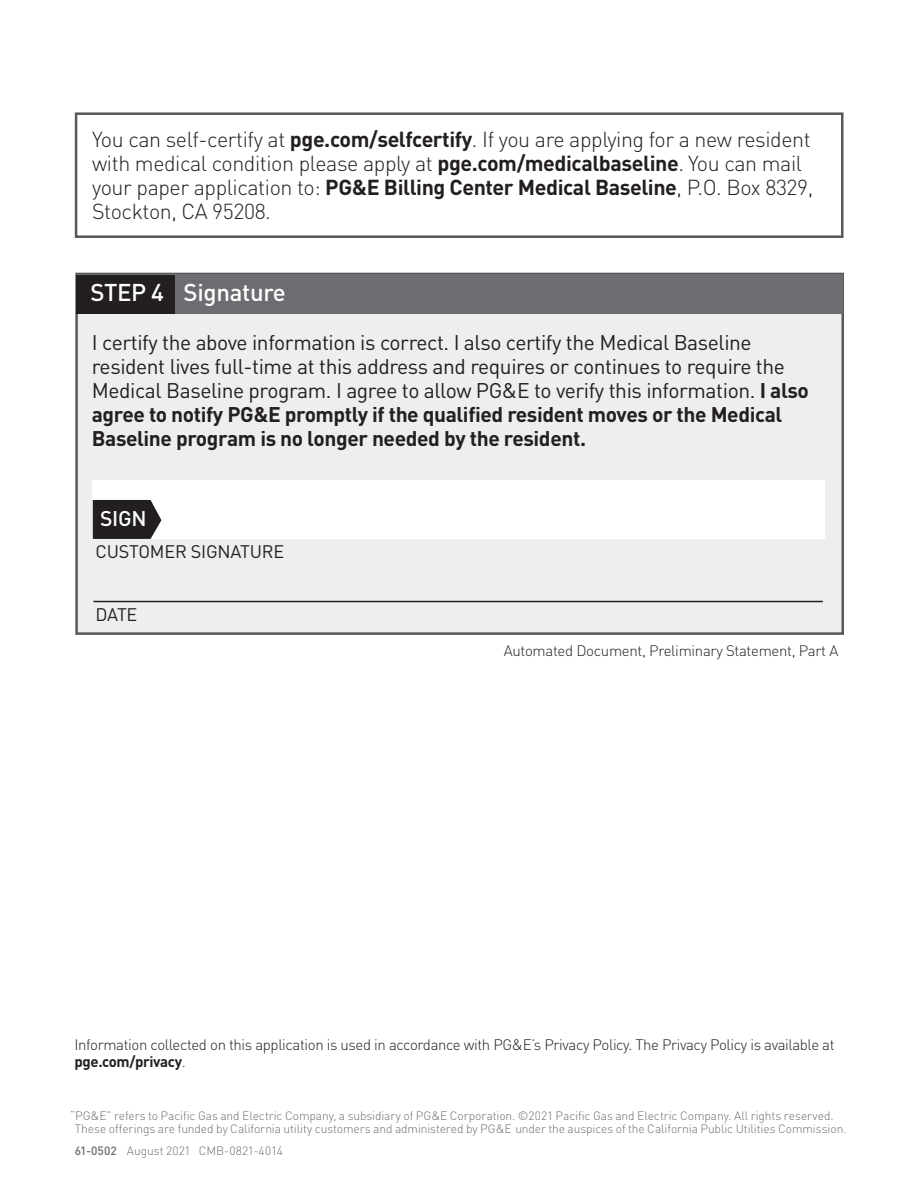
<style>
.page{position:relative;width:918px;height:1188px;background:#fff}
.page>*{position:absolute;margin:0;border:0;box-sizing:border-box;transform-origin:0 0}
.t1{font:500 24px "DIN Pro";letter-spacing:-.01em;color:#fff}
.t2{font:300 21.45px/24px "DIN Pro";letter-spacing:-.02em;color:#231f20}
.t3{font:21px/24px "DIN Pro";letter-spacing:-.02em;color:#231f20}
.t4{font:500 21px "DIN Pro";color:#fff}
.t5{font:18px "DIN Pro";letter-spacing:-.01em;color:#231f20}
.t6{font:300 15px/16.5px "DIN Pro";letter-spacing:-.025em;color:#231f20}
.t7{font:300 12px/13.5px "DIN Pro";letter-spacing:-.005em;color:#6c6d70}
.s1{font-weight:700}
.s2{font-weight:500}
</style>
<div class="page">
<div style="left:77px;top:309px;width:766px;height:325px;background:#eeeeef"></div>
<div style="left:75px;top:112px;width:769px;height:126px;border:3px solid #57585a"></div>
<hr style="left:93px;top:601px;width:730px;height:1px;background:#231f20">
<div style="left:75px;top:273px;width:769px;height:362px;border:3px solid #57585a"></div>
<div style="left:93px;top:480px;width:732px;height:59px;background:#fff"></div>
<div style="left:76px;top:274px;width:767px;height:39px;background:#6c6d70"></div>
<div style="left:76px;top:275px;width:99px;height:39px;background:#231f20"></div>
<svg style="left:93px;top:500px;width:68px;height:39px;background:#332f30"></svg>
<p class="t2" style="left:92px;top:126px;width:723px">You can self-certify at <span class="s1">pge.com/selfcertify</span>. If you are applying for a new resident with medical condition please apply at <span class="s1">pge.com/medicalbaseline</span>. You can mail your paper application to: <span class="s1">PG&amp;E Billing Center Medical Baseline</span>, P.O. Box 8329, Stockton, CA 95208.</p>
<h2 class="t1" style="left:91px;top:273px;width:197px">STEP 4 Signature</h2>
<p class="t3" style="left:92px;top:328px;width:719px">I certify the above information is correct. I also certify the Medical Baseline resident lives full-time at this address and requires or continues to require the Medical Baseline program. I agree to allow PG&amp;E to verify this information. <span class="s1">I also agree to notify PG&amp;E promptly if the qualified resident moves or the Medical Baseline program is no longer needed by the resident.</span></p>
<p class="t4" style="left:100px;top:502px;width:48px">SIGN</p>
<p class="t5" style="left:96px;top:538px;width:190px">CUSTOMER SIGNATURE</p>
<p class="t5" style="left:96px;top:600px;width:43px">DATE</p>
<p class="t6" style="left:504px;top:641px;width:336px">Automated Document, Preliminary Statement, Part A</p>
<p class="t6" style="left:75px;top:1035px;width:762px">Information collected on this application is used in accordance with PG&amp;E’s Privacy Policy. The Privacy Policy is available at <span class="s1">pge.com/privacy</span>.</p>
<p class="t7" style="left:75px;top:1108px;width:773px;text-indent:-4px">“PG&amp;E” refers to Pacific Gas and Electric Company, a subsidiary of PG&amp;E Corporation. ©2021 Pacific Gas and Electric Company. All rights reserved.<br>These offerings are funded by California utility customers and administered by PG&amp;E under the auspices of the California Public Utilities Commission.</p>
<p class="t7" style="left:75px;top:1142px;width:210px"><span class="s2">61-0502</span> August 2021 CMB-0821-4014</p>
</div>
